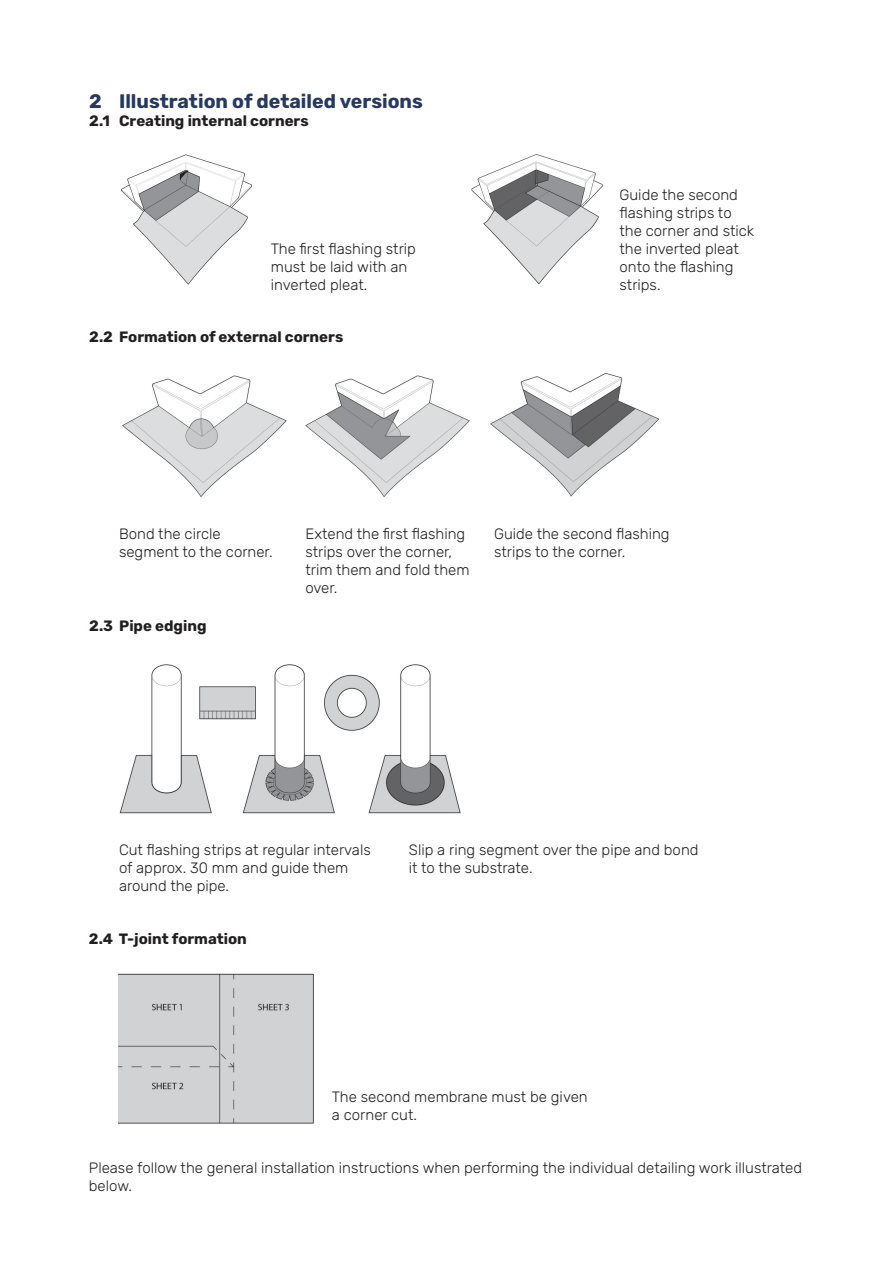
<style>
.page{position:relative;width:893px;height:1263px;background:#fff}
.page>*{position:absolute;margin:0;border:0;box-sizing:border-box;transform-origin:0 0}
.t1{font:700 19.5px "Rubik";color:#27395f}
.t2{font:300 15px/18px "Rubik";color:#231f20}
.t3{font:700 15px "Rubik";color:#231f20}
</style>
<div class="page">
<img style="left:122px;top:375px;width:348px;height:122px">
<img style="left:490px;top:373px;width:170px;height:124px">
<img style="left:119px;top:664px;width:342px;height:150px">
<img style="left:119px;top:973px;width:195px;height:151px">
<img style="left:121px;top:154px;width:131px;height:131px">
<img style="left:471px;top:154px;width:132px;height:131px">
<h1 class="t1" style="left:89px;top:90px;width:335px">2 Illustration of detailed versions</h1>
<p class="t3" style="left:89px;top:112px;width:221px">2.1 Creating internal corners</p>
<p class="t2" style="left:271px;top:240px;width:147px">The first flashing strip must be laid with an inverted pleat.</p>
<p class="t3" style="left:89px;top:329px;width:255px">2.2 Formation of external corners</p>
<p class="t2" style="left:620px;top:186px;width:136px">Guide the second flashing strips to the corner and stick the inverted pleat onto the flashing strips.</p>
<p class="t2" style="left:119px;top:525px;width:155px">Bond the circle segment to the corner.</p>
<p class="t3" style="left:89px;top:617px;width:119px">2.3 Pipe edging</p>
<p class="t2" style="left:305px;top:525px;width:166px">Extend the first flashing strips over the corner, trim them and fold them over.</p>
<p class="t2" style="left:494px;top:525px;width:177px">Guide the second flashing strips to the corner.</p>
<p class="t2" style="left:119px;top:841px;width:253px">Cut flashing strips at regular intervals of approx. 30 mm and guide them around the pipe.</p>
<p class="t3" style="left:89px;top:930px;width:159px">2.4 T-joint formation</p>
<p class="t2" style="left:409px;top:841px;width:291px">Slip a ring segment over the pipe and bond it to the substrate.</p>
<p class="t2" style="left:332px;top:1088px;width:257px">The second membrane must be given a corner cut.</p>
<p class="t2" style="left:89px;top:1159px;width:715px">Please follow the general installation instructions when performing the individual detailing work illustrated below.</p>
</div>
